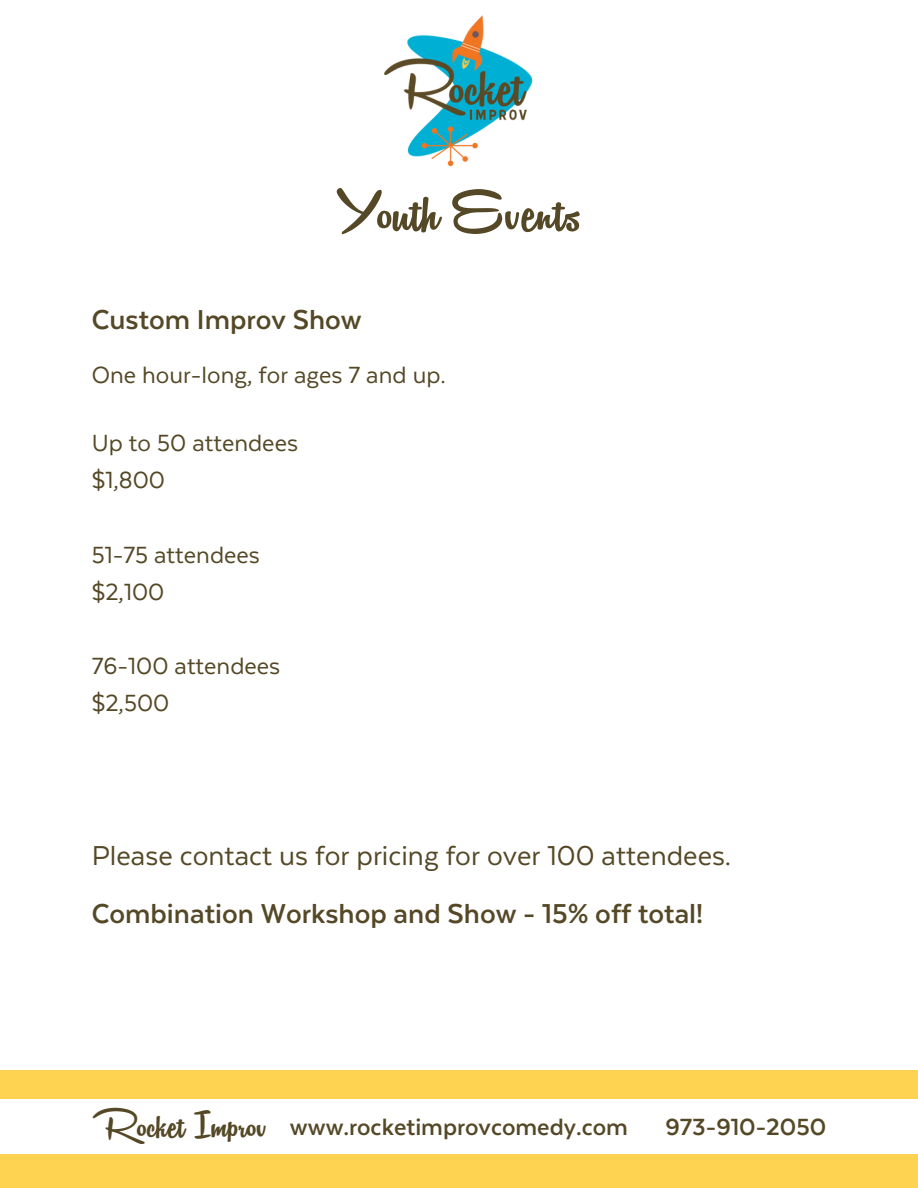
<style>
.page{position:relative;width:918px;height:1188px;background:#fff}
.page>*{position:absolute;margin:0;border:0;box-sizing:border-box;transform-origin:0 0}
.t1{font:70.5px "Remachine Script";color:#544826}
.t2{font:45px "Remachine Script";color:#544826}
.t3{font:700 31.5px "Texta";color:#544826}
.t4{font:31.5px "Texta";color:#544826}
.t5{font:27px "Texta";color:#544826}
.t6{font:700 27px "Texta";color:#544826}
</style>
<div class="page">
<div style="left:0;top:1070px;width:918px;height:118px;background:#ffd352"></div>
<img style="left:384px;top:15px;width:149px;height:152px">
<div style="left:0;top:1099px;width:918px;height:54px;background:#fff"></div>
<p class="t1" style="left:336px;top:177px;width:247px">Youth Events</p>
<p class="t3" style="left:92px;top:296px;width:272px">Custom Improv Show</p>
<p class="t5" style="left:92px;top:354px;width:356px">One hour-long, for ages 7 and up.</p>
<p class="t5" style="left:92px;top:423px;width:208px">Up to 50 attendees</p>
<p class="t5" style="left:92px;top:460px;width:75px">$1,800</p>
<p class="t5" style="left:92px;top:534px;width:170px">51-75 attendees</p>
<h4 class="t5" style="left:92px;top:571px;width:74px">$2,100</h4>
<h3 class="t5" style="left:92px;top:646px;width:190px">76-100 attendees</h3>
<p class="t5" style="left:92px;top:683px;width:79px">$2,500</p>
<h2 class="t4" style="left:92px;top:831px;width:641px">Please contact us for pricing for over 100 attendees.</h2>
<h5 class="t3" style="left:92px;top:890px;width:613px">Combination Workshop and Show - 15% off total!</h5>
<h1 class="t2" style="left:92px;top:1103px;width:177px">Rocket Improv</h1>
<h3 class="t6" style="left:290px;top:1106px;width:340px">www.rocketimprovcomedy.com</h3>
<p class="t6" style="left:665px;top:1106px;width:162px">973-910-2050</p>
</div>
